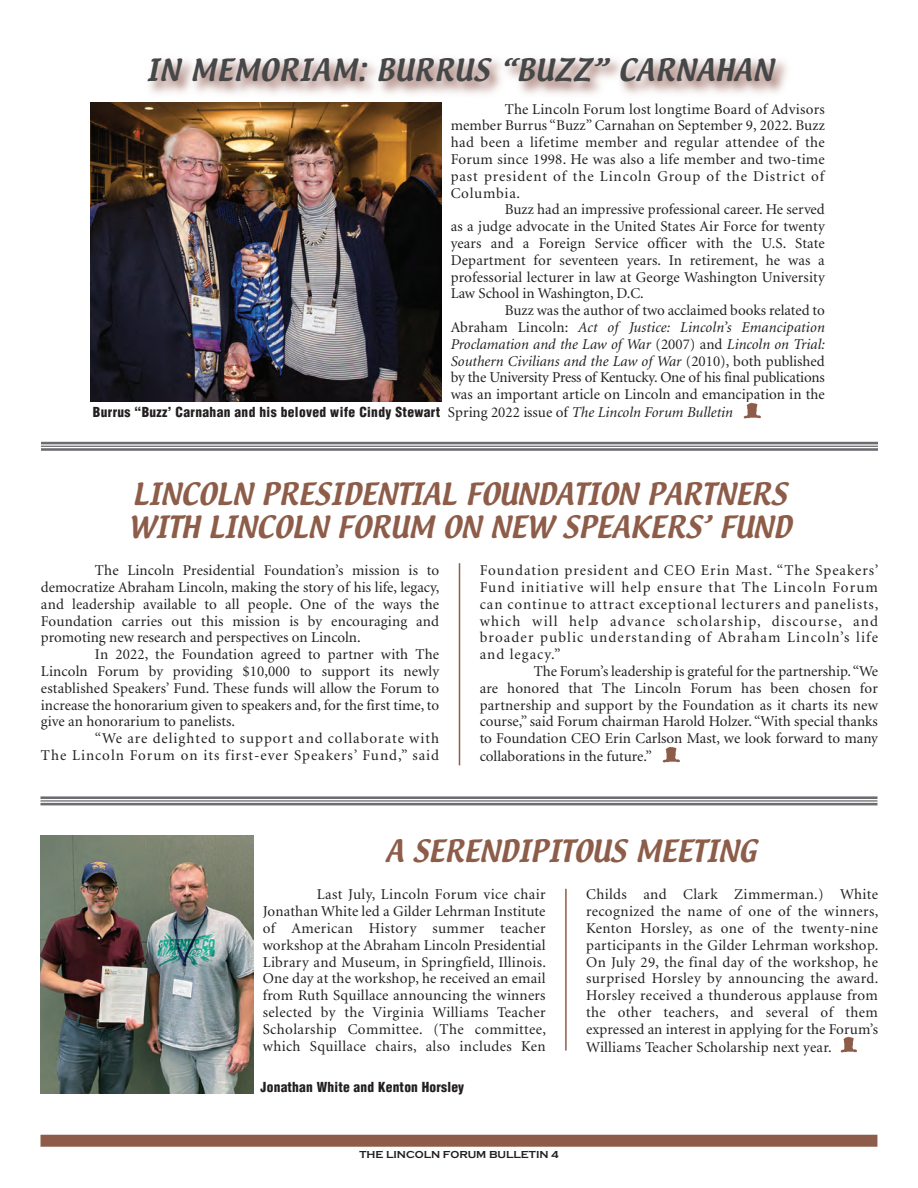
<style>
.page{position:relative;width:918px;height:1188px;background:#fff}
.page>*{position:absolute;margin:0;border:0;box-sizing:border-box;transform-origin:0 0}
.t1{font:27px "Textile";color:#8d5d49}
.t2{font:27px "Textile";letter-spacing:.03em;color:#464748}
.t3{font:15px/16.8px "Minion";letter-spacing:.01em;color:#231f20;text-align:justify}
.t4{font:15px/16.8px "Minion";letter-spacing:.065em;color:#231f20;text-align:right}
.t5{font:900 condensed 13.5px "Helvetica";letter-spacing:.025em;color:#231f20}
.t6{font:700 10.5px "Copperplate Gothic";color:#231f20}
.s1{font-style:italic}
</style>
<div class="page">
<img style="left:90px;top:59px;width:697px;height:60px">
<div style="left:41px;top:1135px;width:836px;height:12px;background:#8d5d49"></div>
<hr style="left:40px;top:796px;width:838px;height:3px;background:#6c6d70">
<hr style="left:40px;top:800px;width:838px;height:2px;background:#6c6d70">
<hr style="left:40px;top:803px;width:838px;height:2px;background:#6c6d70">
<img style="left:840px;top:1037px;width:17px;height:16px">
<hr style="left:565px;top:889px;width:2px;height:162px;background:#8d5d49">
<img style="left:41px;top:835px;width:213px;height:259px">
<hr style="left:41px;top:442px;width:837px;height:2px;background:#6c6d70">
<hr style="left:41px;top:446px;width:837px;height:1px;background:#6c6d70">
<hr style="left:41px;top:448px;width:837px;height:3px;background:#6c6d70">
<img style="left:663px;top:746px;width:17px;height:17px">
<hr style="left:459px;top:563px;width:1px;height:202px;background:#8d5d49">
<img style="left:743px;top:402px;width:18px;height:17px">
<img style="left:91px;top:102px;width:351px;height:299px">
<p class="t2" style="left:146px;top:58px;width:628px">IN MEMORIAM: BURRUS “BUZZ” CARNAHAN</p>
<p class="t5" style="left:93px;top:407px;width:349px">Burrus “Buzz’ Carnahan and his beloved wife Cindy Stewart</p>
<p class="t3" style="left:451px;top:102px;width:376px;text-indent:54px">The Lincoln Forum lost longtime Board of Advisors member Burrus “Buzz” Carnahan on September 9, 2022. Buzz had been a lifetime member and regular attendee of the Forum since 1998. He was also a life member and two-time past president of the Lincoln Group of the District of Columbia.</p>
<p class="t3" style="left:451px;top:202px;width:376px;text-indent:54px">Buzz had an impressive professional career. He served as a judge advocate in the United States Air Force for twenty years and a Foreign Service officer with the U.S. State Department for seventeen years. In retirement, he was a professorial lecturer in law at George Washington University Law School in Washington, D.C.</p>
<p class="t3" style="left:448px;top:303px;width:379px;text-indent:57px">Buzz was the author of two acclaimed books related to Abraham Lincoln: <span class="s1">Act of Justice: Lincoln’s Emancipation Proclamation and the Law of War</span> (2007) and <span class="s1">Lincoln on Trial:<br>Southern Civilians and the Law of War</span> (2010), both published by the University Press of Kentucky. One of his final publications was an important article on Lincoln and emancipation in the Spring 2022 issue of <span class="s1">The Lincoln Forum Bulletin</span></p>
<p class="t1" style="left:132px;top:483px;width:656px">LINCOLN PRESIDENTIAL FOUNDATION PARTNERS</p>
<p class="t1" style="left:128px;top:515px;width:664px">WITH LINCOLN FORUM ON NEW SPEAKERS’ FUND</p>
<p class="t3" style="left:41px;top:563px;width:400px;text-indent:54px">The Lincoln Presidential Foundation’s mission is to democratize Abraham Lincoln, making the story of his life, legacy, and leadership available to all people. One of the ways the Foundation carries out this mission is by encouraging and promoting new research and perspectives on Lincoln.</p>
<p class="t3" style="left:41px;top:647px;width:400px;text-indent:54px">In 2022, the Foundation agreed to partner with The Lincoln Forum by providing $10,000 to support its newly established Speakers’ Fund. These funds will allow the Forum to increase the honorarium given to speakers and, for the first time, to give an honorarium to panelists.</p>
<p class="t4" style="left:41px;top:731px;width:400px">“We are delighted to support and collaborate with<br>The Lincoln Forum on its first-ever Speakers’ Fund,” said</p>
<p class="t3" style="left:480px;top:563px;width:400px">Foundation president and CEO Erin Mast. “The Speakers’ Fund initiative will help ensure that The Lincoln Forum can continue to attract exceptional lecturers and panelists, which will help advance scholarship, discourse, and broader public understanding of Abraham Lincoln’s life and legacy.”</p>
<p class="t3" style="left:480px;top:664px;width:400px;text-indent:54px">The Forum’s leadership is grateful for the partnership. “We are honored that The Lincoln Forum has been chosen for partnership and support by the Foundation as it charts its new course,” said Forum chairman Harold Holzer. “With special thanks to Foundation CEO Erin Carlson Mast, we look forward to many collaborations in the future.”</p>
<p class="t1" style="left:385px;top:840px;width:372px">A SERENDIPITOUS MEETING</p>
<p class="t3" style="left:263px;top:887px;width:285px;text-indent:54px">Last July, Lincoln Forum vice chair Jonathan White led a Gilder Lehrman Institute of American History summer teacher workshop at the Abraham Lincoln Presidential Library and Museum, in Springfield, Illinois.<br>One day at the workshop, he received an email from Ruth Squillace announcing the winners selected by the Virginia Williams Teacher Scholarship Committee. (The committee, which Squillace chairs, also includes Ken</p>
<p class="t3" style="left:586px;top:887px;width:294px">Childs and Clark Zimmerman.) White recognized the name of one of the winners, Kenton Horsley, as one of the twenty-nine participants in the Gilder Lehrman workshop.<br>On July 29, the final day of the workshop, he surprised Horsley by announcing the award.<br>Horsley received a thunderous applause from the other teachers, and several of them expressed an interest in applying for the Forum’s Williams Teacher Scholarship next year.</p>
<p class="t5" style="left:261px;top:1082px;width:205px">Jonathan White and Kenton Horsley</p>
<p class="t6" style="left:359px;top:1148px;width:201px">THE LINCOLN FORUM BULLETIN 4</p>
</div>
